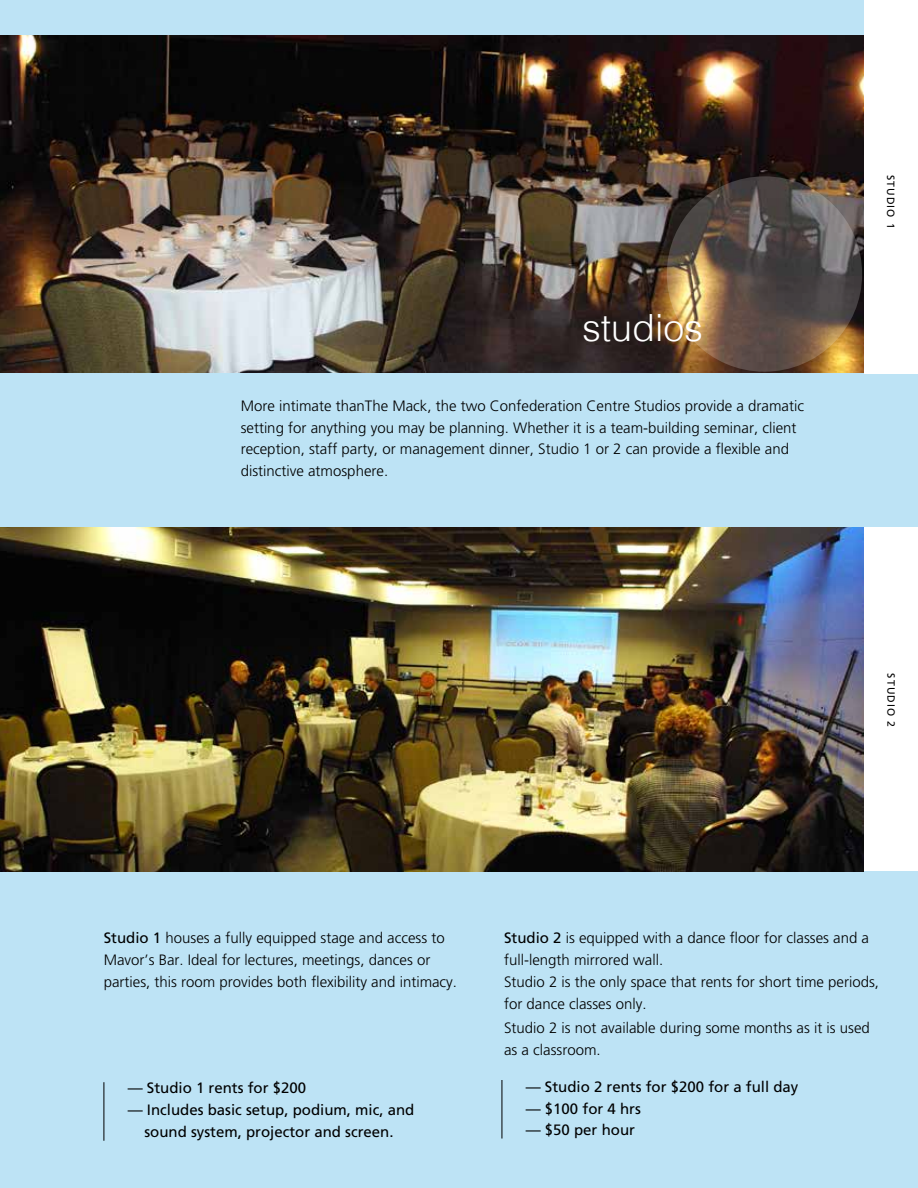
<style>
.page{position:relative;width:918px;height:1188px;background:#bde3f5}
.page>*{position:absolute;margin:0;border:0;box-sizing:border-box;transform-origin:0 0}
.t1{font:300 37.5px "Helvetica";color:#fff}
.t2{font:300 15px/21.8px "Frutiger";color:#000}
.t3{font:15px/21.8px "Frutiger";color:#000;text-align:center}
.t4{font:10.5px "Frutiger";letter-spacing:.1em;color:#000}
.s1{font-weight:400}
</style>
<div class="page">
<img style="left:0;top:36px;width:864px;height:336px">
<svg style="left:667px;top:176px;width:195px;height:196px;background:#685a4f"></svg>
<div style="left:864px;top:0;width:54px;height:373px;background:#fff"></div>
<div style="left:864px;top:527px;width:54px;height:344px;background:#fff"></div>
<img style="left:0;top:527px;width:863px;height:345px">
<hr style="left:104px;top:1082px;width:1px;height:59px;background:#000">
<hr style="left:502px;top:1080px;width:1px;height:59px;background:#000">
<h1 class="t1" style="left:582px;top:296px;width:122px">studios</h1>
<p class="t2" style="left:241px;top:395px;width:565px">More intimate thanThe Mack, the two Confederation Centre Studios provide a dramatic setting for anything you may be planning. Whether it is a team-building seminar, client reception, staff party, or management dinner, Studio 1 or 2 can provide a flexible and distinctive atmosphere.</p>
<p class="t4" style="left:897px;top:175px;width:55px;rotate:90deg">STUDIO 1</p>
<p class="t4" style="left:897px;top:673px;width:55px;rotate:90deg">STUDIO 2</p>
<p class="t2" style="left:104px;top:927px;width:355px"><span class="s1">Studio 1</span> houses a fully equipped stage and access to<br>Mavor’s Bar. Ideal for lectures, meetings, dances or parties, this room provides both flexibility and intimacy.</p>
<p class="t2" style="left:504px;top:927px;width:377px"><span class="s1">Studio 2</span> is equipped with a dance floor for classes and a full-length mirrored wall.<br>Studio 2 is the only space that rents for short time periods, for dance classes only.</p>
<p class="t2" style="left:504px;top:1017px;width:367px">Studio 2 is not available during some months as it is used as a classroom.</p>
<p class="t3" style="left:128px;top:1077px;width:180px">— Studio 1 rents for $200</p>
<p class="t3" style="left:128px;top:1099px;width:288px">— Includes basic setup, podium, mic, and sound system, projector and screen.</p>
<p class="t3" style="left:526px;top:1076px;width:274px">— Studio 2 rents for $200 for a full day</p>
<p class="t3" style="left:526px;top:1098px;width:117px">— $100 for 4 hrs</p>
<p class="t3" style="left:526px;top:1119px;width:111px">— $50 per hour</p>
</div>
